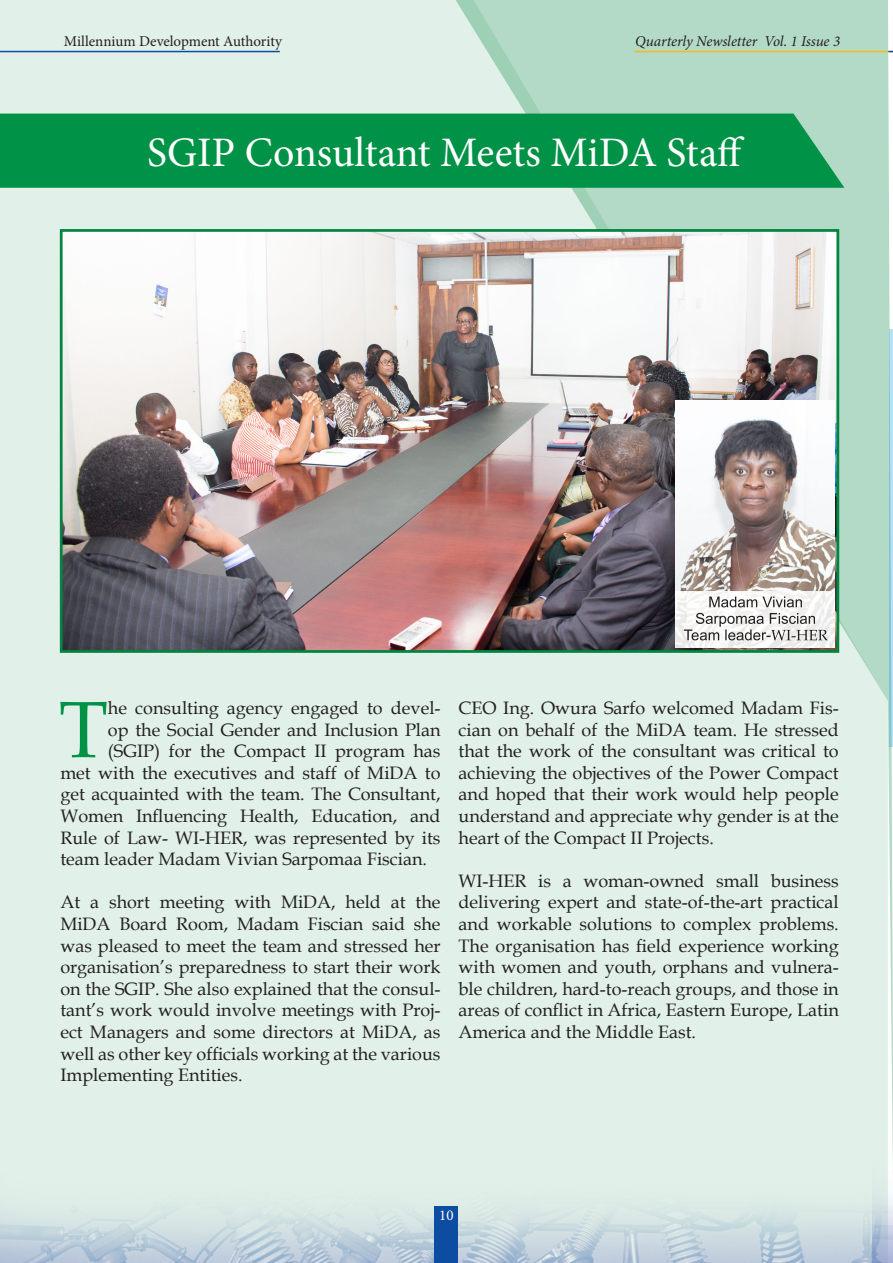
<style>
.page{position:relative;width:893px;height:1263px;background:#fff}
.page>*{position:absolute;margin:0;border:0;box-sizing:border-box;transform-origin:0 0}
.t1{font:79.8px "Book Antiqua";color:#009247}
.t2{font:42px "Minion Pro";letter-spacing:-.005em;color:#fff}
.t3{font:18px/21.6px "Book Antiqua";color:#231f20;text-align:justify}
.t4{font:15px "Minion Pro";color:#231f20}
.t5{font:italic 15px "Minion Pro";letter-spacing:-.01em;color:#231f20}
.t6{font:15px "Minion Pro";color:#fff}
</style>
<div class="page">
<div style="left:0;top:0;width:442px;height:1139px;background:#e1f0e8"></div>
<svg style="left:442px;top:0;width:451px;height:1139px;background:#d4eade"></svg>
<img style="left:64px;top:233px;width:771px;height:416px">
<div style="left:60px;top:229px;width:779px;height:424px;border:3px solid #008540"></div>
<div style="left:0;top:114px;width:844px;height:74px;background:#009247"></div>
<img style="left:675px;top:400px;width:159px;height:192px">
<div style="left:675px;top:592px;width:159px;height:56px;background:#f5f3f2"></div>
<svg style="left:684px;top:613px;width:144px;height:27px"></svg>
<svg style="left:709px;top:596px;width:93px;height:11px"></svg>
<hr style="left:0;top:51px;width:280px;height:1px;background:#0d4da1">
<hr style="left:634px;top:51px;width:259px;height:1px;background:#fcb814">
<img style="left:0;top:1139px;width:893px;height:124px">
<div style="left:434px;top:1206px;width:23px;height:57px;background:#0d4da1"></div>
<hr style="left:890px;top:329px;width:3px;height:417px;background:#0095d9">
<p class="t4" style="left:64px;top:31px;width:220px">Millennium Development Authority</p>
<p class="t5" style="left:635px;top:31px;width:206px">Quarterly Newsletter Vol. 1 Issue 3</p>
<h2 class="t2" style="left:147px;top:124px;width:599px">SGIP Consultant Meets MiDA Staff</h2>
<h1 class="t1" style="left:59px;top:674px;width:50px">T</h1>
<p class="t3" style="left:108px;top:697px;width:334px">he consulting agency engaged to devel-</p>
<p class="t3" style="left:108px;top:718px;width:334px">op the Social Gender and Inclusion Plan</p>
<p class="t3" style="left:108px;top:740px;width:334px">(SGIP) for the Compact II program has</p>
<p class="t3" style="left:60px;top:761px;width:382px">met with the executives and staff of MiDA to</p>
<p class="t3" style="left:60px;top:783px;width:382px">get acquainted with the team. The Consultant,</p>
<p class="t3" style="left:60px;top:805px;width:382px">Women Influencing Health, Education, and</p>
<p class="t3" style="left:60px;top:826px;width:382px">Rule of Law- WI-HER, was represented by its</p>
<p class="t3" style="left:60px;top:848px;width:368px">team leader Madam Vivian Sarpomaa Fiscian.</p>
<p class="t3" style="left:60px;top:891px;width:382px">At a short meeting with MiDA, held at the MiDA Board Room, Madam Fiscian said she was pleased to meet the team and stressed her organisation’s preparedness to start their work on the SGIP. She also explained that the consul&shy;tant’s work would involve meetings with Proj&shy;ect Managers and some directors at MiDA, as well as other key officials working at the various Implementing Entities.</p>
<p class="t3" style="left:459px;top:697px;width:382px">CEO Ing. Owura Sarfo welcomed Madam Fis&shy;cian on behalf of the MiDA team. He stressed that the work of the consultant was critical to achieving the objectives of the Power Compact and hoped that their work would help people understand and appreciate why gender is at the heart of the Compact II Projects.</p>
<p class="t3" style="left:459px;top:869px;width:382px">WI-HER is a woman-owned small business delivering expert and state-of-the-art practical and workable solutions to complex problems.<br>The organisation has field experience working with women and youth, orphans and vulnera&shy;ble children, hard-to-reach groups, and those in areas of conflict in Africa, Eastern Europe, Latin America and the Middle East.</p>
<p class="t6" style="left:439px;top:1205px;width:16px">10</p>
</div>
